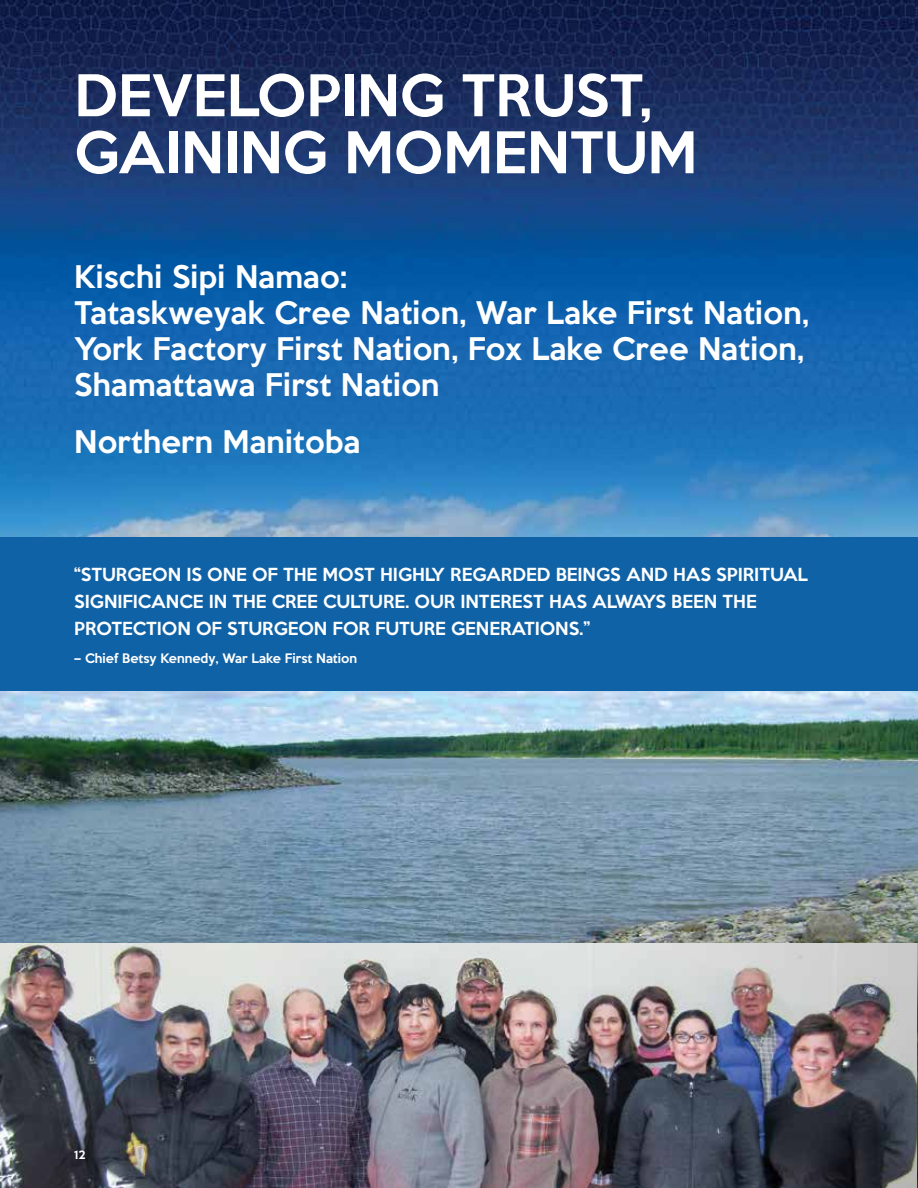
<style>
.page{position:relative;width:918px;height:1188px;background:#fff}
.page>*{position:absolute;margin:0;border:0;box-sizing:border-box;transform-origin:0 0}
.t1{font:500 52.5px/57px "Keep Calm";color:#fff}
.t2{font:500 28.5px/36px "Keep Calm";letter-spacing:.01em;color:#fff}
.t3{font:500 16.5px/27px "Keep Calm";color:#fff}
.t4{font:500 12px "Keep Calm";color:#fff}
.t5{font:500 10.5px "Keep Calm";color:#fff}
</style>
<div class="page">
<img style="left:0;top:0;width:918px;height:944px">
<img style="left:0;top:944px;width:918px;height:244px">
<div style="left:0;top:538px;width:918px;height:153px;background:#1062a6"></div>
<h1 class="t1" style="left:74px;top:63px;width:624px">DEVELOPING TRUST,<br>GAINING MOMENTUM</h1>
<h2 class="t2" style="left:74px;top:257px;width:736px">Kischi Sipi Namao:<br>Tataskweyak Cree Nation, War Lake First Nation, York Factory First Nation, Fox Lake Cree Nation, Shamattawa First Nation</h2>
<h2 class="t2" style="left:74px;top:421px;width:288px">Northern Manitoba</h2>
<p class="t3" style="left:74px;top:559px;width:735px">“STURGEON IS ONE OF THE MOST HIGHLY REGARDED BEINGS AND HAS SPIRITUAL<br>SIGNIFICANCE IN THE CREE CULTURE. OUR INTEREST HAS ALWAYS BEEN THE<br>PROTECTION OF STURGEON FOR FUTURE GENERATIONS.”</p>
<p class="t4" style="left:74px;top:647px;width:284px">– Chief Betsy Kennedy, War Lake First Nation</p>
<p class="t5" style="left:74px;top:1146px;width:13px">12</p>
</div>
